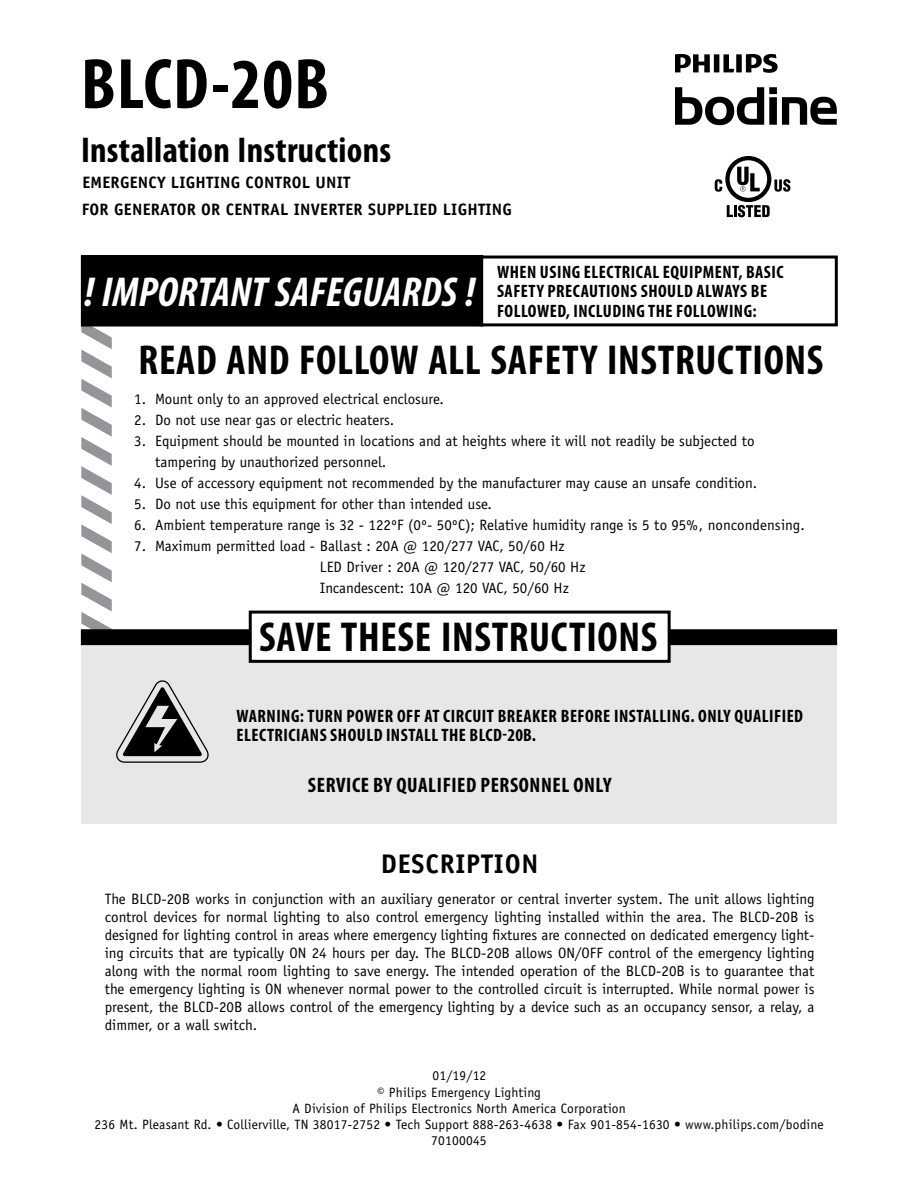
<style>
.page{position:relative;width:918px;height:1188px;background:#fff}
.page>*{position:absolute;margin:0;border:0;box-sizing:border-box;transform-origin:0 0}
.t1{font:700 condensed 72px "Myriad Pro";letter-spacing:.015em;color:#000}
.t2{font:700 condensed 42px "Myriad Pro";letter-spacing:.015em;color:#000}
.t3{font:italic 700 condensed 42px "Myriad Pro";letter-spacing:.005em;color:#fff}
.t4{font:700 condensed 36px "Myriad Pro";letter-spacing:.01em;color:#000}
.t5{font:700 27px "Officina Sans";letter-spacing:.03em;color:#000}
.t6{font:700 condensed 21px "Myriad Pro";letter-spacing:.03em;color:#000}
.t7{font:700 condensed 18px/19.5px "Myriad Pro";letter-spacing:.03em;color:#000}
.t8{font:700 16.5px "Officina Sans";letter-spacing:.015em;color:#000}
.t9{font:15px/18px "Officina Sans";color:#000}
.t10{font:13.5px/16.2px "Officina Sans";letter-spacing:.015em;color:#000;text-align:center}
</style>
<div class="page">
<div style="left:81px;top:256px;width:402px;height:70px;background:#000"></div>
<div style="left:81px;top:636px;width:756px;height:187px;background:#e6e7e8"></div>
<div style="left:250px;top:612px;width:419px;height:49px;background:#fff"></div>
<div style="left:249px;top:611px;width:422px;height:52px;border:3px solid #000"></div>
<div style="left:480px;top:256px;width:358px;height:70px;border:3px solid #000"></div>
<div style="left:81px;top:630px;width:168px;height:15px;background:#000"></div>
<div style="left:81px;top:629px;width:169px;height:16px;border:1px solid #000"></div>
<div style="left:669px;top:630px;width:168px;height:15px;background:#000"></div>
<div style="left:668px;top:629px;width:169px;height:16px;border:1px solid #000"></div>
<svg style="left:675px;top:54px;width:103px;height:19px"></svg>
<svg style="left:675px;top:87px;width:162px;height:38px"></svg>
<svg style="left:81px;top:326px;width:128px;height:437px"></svg>
<svg style="left:715px;top:156px;width:76px;height:61px"></svg>
<h1 class="t1" style="left:81px;top:39px;width:249px">BLCD-20B</h1>
<h3 class="t4" style="left:81px;top:128px;width:312px">INSTALLATION INSTRUCTIONS</h3>
<p class="t8" style="left:82px;top:173px;width:270px">EMERGENCY LIGHTING CONTROL UNIT</p>
<p class="t8" style="left:82px;top:199px;width:432px">FOR GENERATOR OR CENTRAL INVERTER SUPPLIED LIGHTING</p>
<h2 class="t3" style="left:84px;top:265px;width:392px">! IMPORTANT SAFEGUARDS !</h2>
<p class="t7" style="left:497px;top:261px;width:288px">WHEN USING ELECTRICAL EQUIPMENT, BASIC<br>SAFETY PRECAUTIONS SHOULD ALWAYS BE<br>FOLLOWED, INCLUDING THE FOLLOWING:</p>
<h2 class="t2" style="left:139px;top:334px;width:686px">READ AND FOLLOW ALL SAFETY INSTRUCTIONS</h2>
<p class="t9" style="left:134px;top:390px;width:311px">1. Mount only to an approved electrical enclosure.</p>
<p class="t9" style="left:134px;top:411px;width:261px">2. Do not use near gas or electric heaters.</p>
<p class="t9" style="left:155px;top:430px;width:601px;line-height:21px;text-indent:-21px">3. Equipment should be mounted in locations and at heights where it will not readily be subjected to tampering by unauthorized personnel.</p>
<p class="t9" style="left:134px;top:474px;width:625px">4. Use of accessory equipment not recommended by the manufacturer may cause an unsafe condition.</p>
<p class="t9" style="left:134px;top:495px;width:359px">5. Do not use this equipment for other than intended use.</p>
<p class="t9" style="left:134px;top:516px;width:672px">6. Ambient temperature range is 32 - 122ºF (0º- 50ºC); Relative humidity range is 5 to 95%, noncondensing.</p>
<p class="t9" style="left:320px;top:535px;width:267px;line-height:21px;text-indent:-186px">7. Maximum permitted load - Ballast : 20A @ 120/277 VAC, 50/60 Hz<br>LED Driver : 20A @ 120/277 VAC, 50/60 Hz<br>Incandescent: 10A @ 120 VAC, 50/60 Hz</p>
<h2 class="t2" style="left:259px;top:611px;width:400px">SAVE THESE INSTRUCTIONS</h2>
<p class="t7" style="left:236px;top:705px;width:81px">WARNING: TURN</p>
<p class="t7" style="left:347px;top:705px;width:11px">POWER</p>
<p class="t7" style="left:397px;top:705px;width:55px">OFF ATCIRCUIT</p>
<p class="t7" style="left:498px;top:705px;width:10px">BREA</p>
<p class="t7" style="left:532px;top:705px;width:38px">KER BEFORE</p>
<p class="t7" style="left:614px;top:705px;width:9px">INSTALLING</p>
<p class="t7" style="left:690px;top:705px;width:17px">. ONLY</p>
<p class="t7" style="left:735px;top:705px;width:9px">QUALIFIED</p>
<p class="t7" style="left:237px;top:725px;width:9px">ELECTRICIANS</p>
<p class="t7" style="left:330px;top:725px;width:10px">SHOULD</p>
<p class="t7" style="left:386px;top:725px;width:9px">INSTALL</p>
<p class="t7" style="left:442px;top:725px;width:37px">THE BLCD</p>
<p class="t7" style="left:503px;top:725px;width:35px">-20B.</p>
<h3 class="t6" style="left:308px;top:772px;width:305px">SERVICE BY QUALIFIED PERSONNEL ONLY</h3>
<h3 class="t5" style="left:381px;top:847px;width:159px">DESCRIPTION</h3>
<p class="t9" style="left:105px;top:890px;width:711px;text-align:justify">The BLCD-20B works in conjunction with an auxiliary generator or central inverter system. The unit allows lighting control devices for normal lighting to also control emergency lighting installed within the area. The BLCD-20B is designed for lighting control in areas where emergency lighting fixtures are connected on dedicated emergency light&shy;ing circuits that are typically ON 24 hours per day. The BLCD-20B allows ON/OFF control of the emergency lighting along with the normal room lighting to save energy. The intended operation of the BLCD-20B is to guarantee that the emergency lighting is ON whenever normal power to the controlled circuit is interrupted. While normal power is present, the BLCD-20B allows control of the emergency lighting by a device such as an occupancy sensor, a relay, a dimmer, or a wall switch.</p>
<p class="t10" style="left:432px;top:1068px;width:55px">01/19/12</p>
<p class="t10" style="left:95px;top:1084px;width:731px">© Philips Emergency Lighting<br>A Division of Philips Electronics North America Corporation<br>236 Mt. Pleasant Rd. • Collierville, TN 38017-2752 • Tech Support 888-263-4638 • Fax 901-854-1630 • www.philips.com/bodine 70100045</p>
</div>
